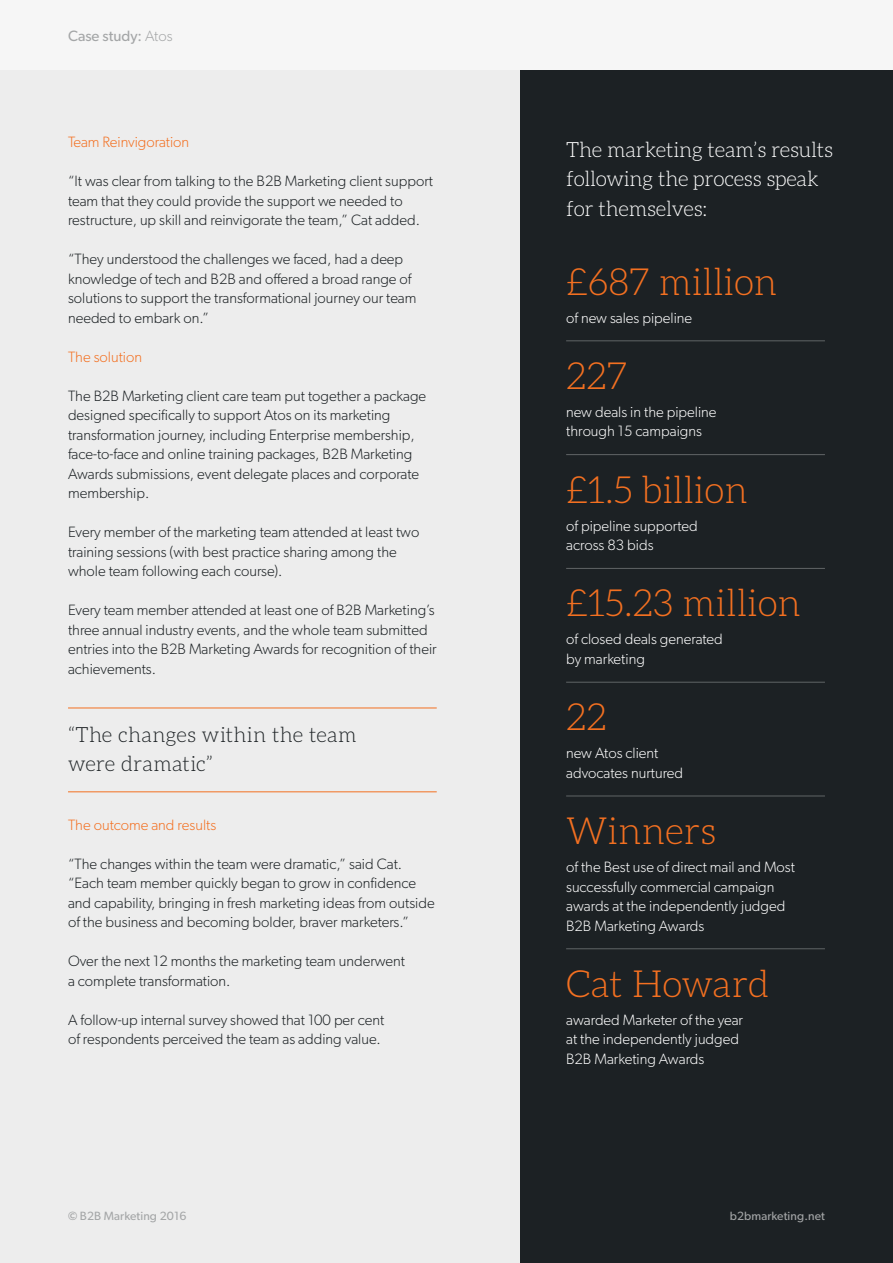
<style>
.page{position:relative;width:893px;height:1263px;background:#fff}
.page>*{position:absolute;margin:0;border:0;box-sizing:border-box;transform-origin:0 0}
.t1{font:300 37.5px "Aleo";color:#f37021}
.t2{font:300 21px/29.2px "Aleo";letter-spacing:-.01em;color:#fff}
.t3{font:300 21px/29.2px "Aleo";letter-spacing:.01em;color:#1c2124}
.t4{font:300 15px/19.5px "Gibson";color:#1c2124}
.t5{font:300 15px/19.5px "Gibson";color:#fff}
.t6{font:300 15px "Gibson";color:#f37021}
.t7{font:15px "Gibson";color:#a4a6a7}
.t8{font:12px "Gibson";letter-spacing:.01em;color:#a4a6a7}
.s1{font-weight:300}
.s2{font-weight:600}
</style>
<div class="page">
<div style="left:0;top:69px;width:893px;height:1194px;background:#ededed"></div>
<hr style="left:68px;top:708px;width:369px;height:1px;background:#f37021">
<hr style="left:68px;top:791px;width:369px;height:1px;background:#f37021">
<div style="left:521px;top:69px;width:372px;height:1194px;background:#1c2124"></div>
<hr style="left:566px;top:340px;width:259px;height:1px;background:#606466">
<hr style="left:566px;top:454px;width:259px;height:1px;background:#606466">
<hr style="left:566px;top:568px;width:259px;height:1px;background:#606466">
<hr style="left:566px;top:682px;width:259px;height:1px;background:#606466">
<hr style="left:566px;top:796px;width:259px;height:1px;background:#606466">
<hr style="left:566px;top:948px;width:259px;height:1px;background:#606466">
<div style="left:0;top:0;width:893px;height:69px;background:#f6f6f6"></div>
<p class="t7" style="left:68px;top:26px;width:106px">Case study: <span class="s1">Atos</span></p>
<p class="t6" style="left:68px;top:133px;width:123px">Team Reinvigoration</p>
<p class="t4" style="left:68px;top:171px;width:366px">“It was clear from talking to the B2B Marketing client support team that they could provide the support we needed to restructure, up skill and reinvigorate the team,” Cat added.</p>
<p class="t4" style="left:68px;top:249px;width:350px">“They understood the challenges we faced, had a deep knowledge of tech and B2B and offered a broad range of solutions to support the transformational journey our team needed to embark on.”</p>
<p class="t6" style="left:68px;top:348px;width:76px">The solution</p>
<p class="t4" style="left:68px;top:386px;width:360px">The B2B Marketing client care team put together a package designed specifically to support Atos on its marketing transformation journey, including Enterprise membership, face-to-face and online training packages, B2B Marketing Awards submissions, event delegate places and corporate membership.</p>
<p class="t4" style="left:68px;top:522px;width:353px">Every member of the marketing team attended at least two training sessions (with best practice sharing among the whole team following each course).</p>
<p class="t4" style="left:68px;top:600px;width:370px">Every team member attended at least one of B2B Marketing’s three annual industry events, and the whole team submitted entries into the B2B Marketing Awards for recognition of their achievements.</p>
<h2 class="t3" style="left:68px;top:720px;width:290px">“The changes within the team were dramatic”</h2>
<p class="t6" style="left:68px;top:816px;width:150px">The outcome and results</p>
<p class="t4" style="left:68px;top:854px;width:368px">“The changes within the team were dramatic,” said Cat. “Each team member quickly began to grow in confidence and capability, bringing in fresh marketing ideas from outside of the business and becoming bolder, braver marketers.”</p>
<p class="t4" style="left:68px;top:951px;width:338px">Over the next 12 months the marketing team underwent a complete transformation.</p>
<p class="t4" style="left:68px;top:1010px;width:318px">A follow-up internal survey showed that 100 per cent of respondents perceived the team as adding value.</p>
<h2 class="t2" style="left:566px;top:135px;width:268px">The marketing team’s results following the process speak for themselves:</h2>
<h1 class="t1" style="left:566px;top:261px;width:213px">£687 million</h1>
<p class="t5" style="left:566px;top:307px;width:128px">of new sales pipeline</p>
<h1 class="t1" style="left:566px;top:355px;width:63px">227</h1>
<p class="t5" style="left:566px;top:402px;width:152px">new deals in the pipeline through 15 campaigns</p>
<h1 class="t1" style="left:566px;top:469px;width:183px">£1.5 billion</h1>
<p class="t5" style="left:566px;top:516px;width:133px">of pipeline supported across 83 bids</p>
<h1 class="t1" style="left:566px;top:583px;width:237px">£15.23 million</h1>
<p class="t5" style="left:566px;top:629px;width:158px">of closed deals generated by marketing</p>
<h1 class="t1" style="left:566px;top:697px;width:42px">22</h1>
<p class="t5" style="left:566px;top:743px;width:119px">new Atos client advocates nurtured</p>
<h1 class="t1" style="left:566px;top:810px;width:152px">Winners</h1>
<p class="t5" style="left:566px;top:857px;width:230px">of the Best use of direct mail and Most successfully commercial campaign awards at the independently judged<br>B2B Marketing Awards</p>
<h1 class="t1" style="left:566px;top:963px;width:205px">Cat Howard</h1>
<p class="t5" style="left:566px;top:1010px;width:178px">awarded Marketer of the year at the independently judged<br>B2B Marketing Awards</p>
<p class="t8" style="left:68px;top:1209px;width:120px"><span class="s2">©</span> B2B Marketing 2016</p>
<p class="t8" style="left:730px;top:1209px;width:97px">b2bmarketing.net</p>
</div>
